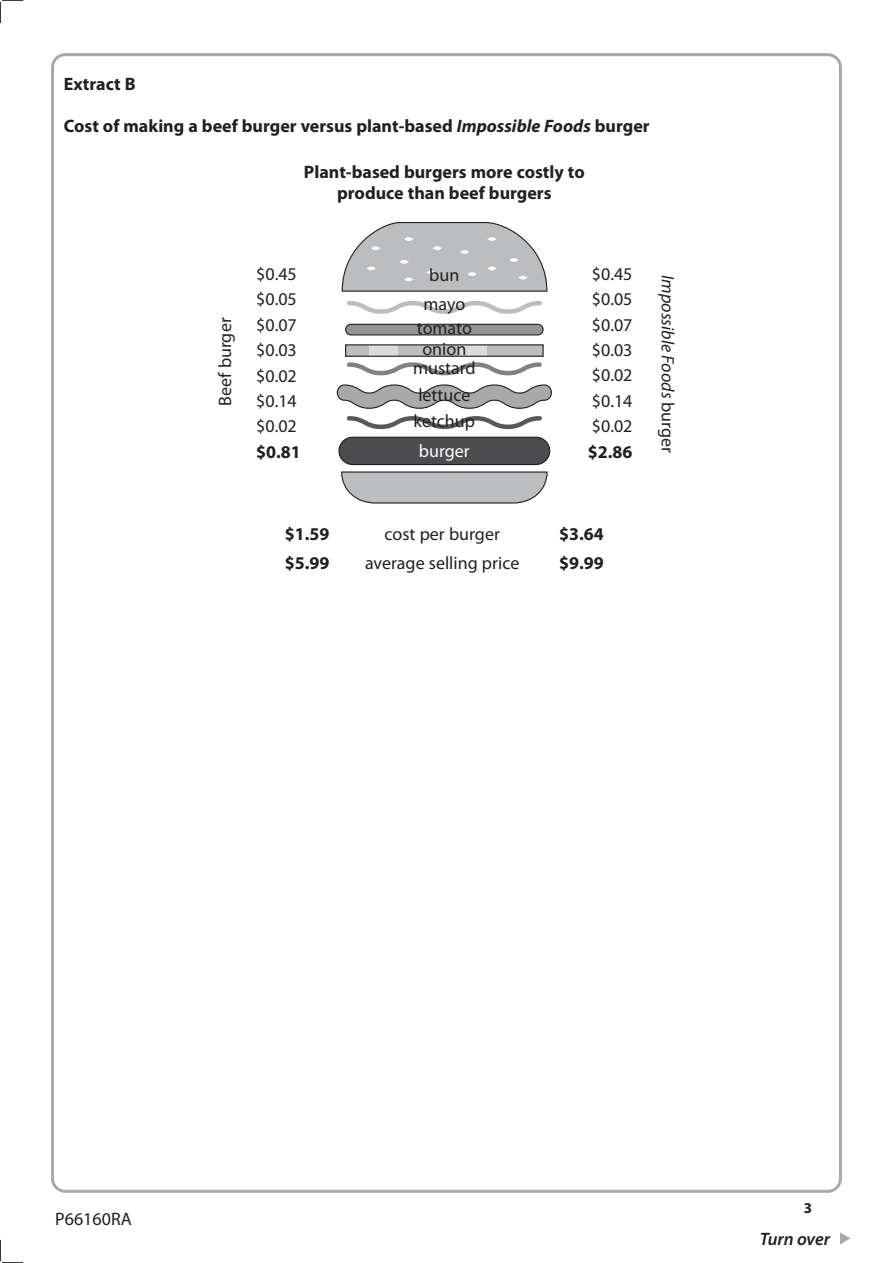
<style>
.page{position:relative;width:893px;height:1263px;background:#fff}
.page>*{position:absolute;margin:0;border:0;box-sizing:border-box;transform-origin:0 0}
.t1{font:18px/25.3px "Myriad Pro";color:#221f1f;text-align:justify}
.t2{font:700 18px/21px "Myriad Pro";color:#221f1f;text-align:center}
.t3{font:italic 18px "Myriad Pro";color:#221f1f}
.t4{font:italic 600 18px "Myriad Pro";letter-spacing:-.005em;color:#221f1f}
.t5{font:18px "Myriad Pro";color:#fff}
.t6{font:700 15px "Myriad Pro";color:#221f1f}
.s1{font-style:italic}
.s2{font-style:normal}
</style>
<div class="page">
<svg style="left:0;top:0;width:23px;height:23px"></svg>
<svg style="left:0;top:1240px;width:23px;height:23px"></svg>
<svg style="left:840px;top:1232px;width:10px;height:12px"></svg>
<svg style="left:341px;top:471px;width:207px;height:32px;background:#b6b8b9"></svg>
<div style="left:339px;top:437px;width:211px;height:27px;background:#4c4c4e;border-radius:14px"></div>
<div style="left:338px;top:437px;width:212px;height:28px;border:1px solid #221f1f;border-radius:14px"></div>
<svg style="left:347px;top:362px;width:195px;height:14px"></svg>
<svg style="left:347px;top:301px;width:195px;height:13px"></svg>
<svg style="left:337px;top:384px;width:215px;height:46px"></svg>
<div style="left:346px;top:324px;width:197px;height:11px;background:#939597;border-radius:5px"></div>
<div style="left:345px;top:324px;width:199px;height:11px;border:1px solid #221f1f;border-radius:5px"></div>
<svg style="left:341px;top:222px;width:207px;height:70px"></svg>
<div style="left:346px;top:345px;width:197px;height:11px;background:#bbbdbf"></div>
<div style="left:369px;top:345px;width:29px;height:11px;background:#dbdcde"></div>
<div style="left:458px;top:345px;width:28px;height:11px;background:#dbdcde"></div>
<div style="left:345px;top:344px;width:199px;height:13px;border:1px solid #221f1f"></div>
<p class="t2" style="left:64px;top:75px;width:73px">Extract B</p>
<p class="t2" style="left:64px;top:117px;width:587px">Cost of making a beef burger versus plant‑based <span class="s1">Impossible Foods</span> burger</p>
<p class="t2" style="left:304px;top:163px;width:282px">Plant‑based burgers more costly to produce than beef burgers</p>
<p class="t1" style="left:214px;top:406px;width:90px;rotate:-90deg">Beef burger</p>
<p class="t1" style="left:256px;top:263px;width:42px">$0.45 $0.05 $0.07 $0.03 $0.02 $0.14 $0.02</p>
<p class="t2" style="left:256px;top:443px;width:46px">$0.81</p>
<p class="t1" style="left:429px;top:263px;width:32px">bun</p>
<p class="t1" style="left:417px;top:294px;width:57px;line-height:23.4px;text-align:center">mayo tomato</p>
<p class="t1" style="left:413px;top:357px;width:64px">mustard</p>
<p class="t1" style="left:422px;top:338px;width:45px">onion</p>
<p class="t1" style="left:414px;top:383px;width:63px;line-height:26.5px">lettuce ketchup</p>
<p class="t5" style="left:419px;top:444px;width:52px">burger</p>
<p class="t1" style="left:592px;top:263px;width:42px">$0.45 $0.05 $0.07 $0.03 $0.02 $0.14 $0.02</p>
<p class="t2" style="left:588px;top:443px;width:46px">$2.86</p>
<p class="t3" style="left:675px;top:275px;width:179px;rotate:90deg">Impossible Foods <span class="s2">burger</span></p>
<p class="t2" style="left:285px;top:525px;width:46px">$1.59</p>
<p class="t1" style="left:385px;top:523px;width:117px">cost per burger</p>
<p class="t2" style="left:559px;top:525px;width:46px">$3.64</p>
<p class="t2" style="left:285px;top:554px;width:46px">$5.99</p>
<p class="t1" style="left:365px;top:552px;width:156px">average selling price</p>
<p class="t2" style="left:559px;top:554px;width:46px">$9.99</p>
<p class="t1" style="left:55px;top:1208px;width:78px">P66160RA</p>
<p class="t6" style="left:804px;top:1201px;width:10px">3</p>
<p class="t4" style="left:760px;top:1228px;width:72px">Turn over</p>
</div>
